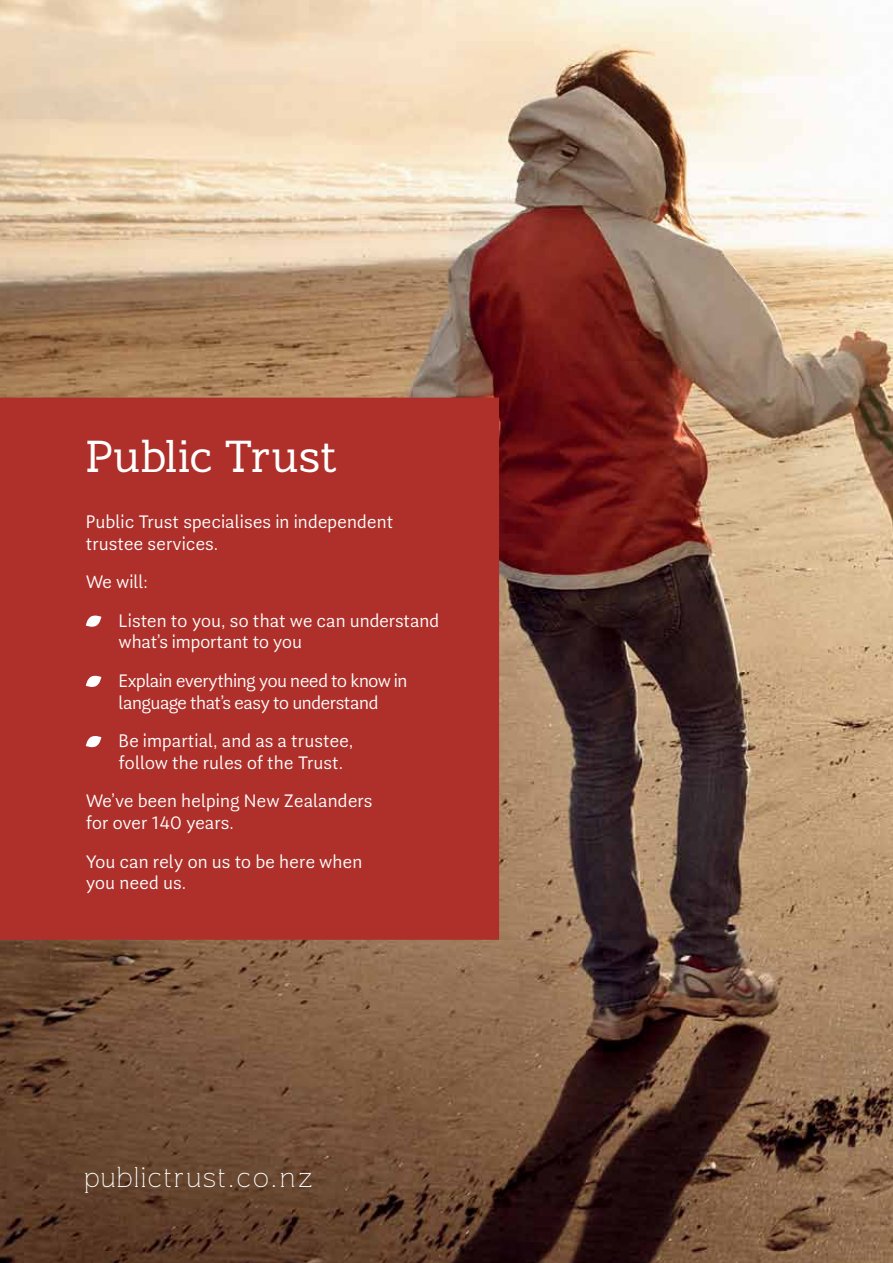
<style>
.page{position:relative;width:893px;height:1263px;background:#fff}
.page>*{position:absolute;margin:0;border:0;box-sizing:border-box;transform-origin:0 0}
.t1{font:45px "Trust";color:#fff}
.t2{font:100 28.35px "Trust";letter-spacing:.08em;color:#fff}
.t3{font:300 18px/38.5px "Guanabara Sans";letter-spacing:-.01em;color:#fff}
.t4{font:300 18px/38.5px "Guanabara Sans";letter-spacing:-.03em;color:#fff}
</style>
<div class="page">
<img style="left:0;top:0;width:893px;height:1263px">
<div style="left:0;top:398px;width:499px;height:542px;background:#af302b"></div>
<svg style="left:86px;top:615px;width:15px;height:12px"></svg>
<svg style="left:86px;top:675px;width:15px;height:12px"></svg>
<svg style="left:86px;top:736px;width:15px;height:12px"></svg>
<h1 class="t1" style="left:86px;top:433px;width:254px">Public Trust</h1>
<p class="t3" style="left:86px;top:511px;width:309px;line-height:21.6px">Public Trust specialises in independent trustee services.</p>
<p class="t3" style="left:119px;top:563px;width:322px;text-indent:-33px">We will:<br>Listen to you, so that we can understand</p>
<p class="t4" style="left:119px;top:623px;width:290px">what’s important to you<br>Explain everything you need to know in</p>
<p class="t4" style="left:119px;top:683px;width:261px">language that’s easy to understand<br>Be impartial, and as a trustee,</p>
<p class="t3" style="left:86px;top:743px;width:288px;text-align:center">follow the rules of the Trust.<br>We’ve been helping New Zealanders</p>
<p class="t3" style="left:86px;top:804px;width:278px">for over 140 years.<br>You can rely on us to be here when</p>
<p class="t3" style="left:86px;top:864px;width:102px">you need us.</p>
<h2 class="t2" style="left:85px;top:1162px;width:230px">publictrust.co.nz</h2>
</div>
